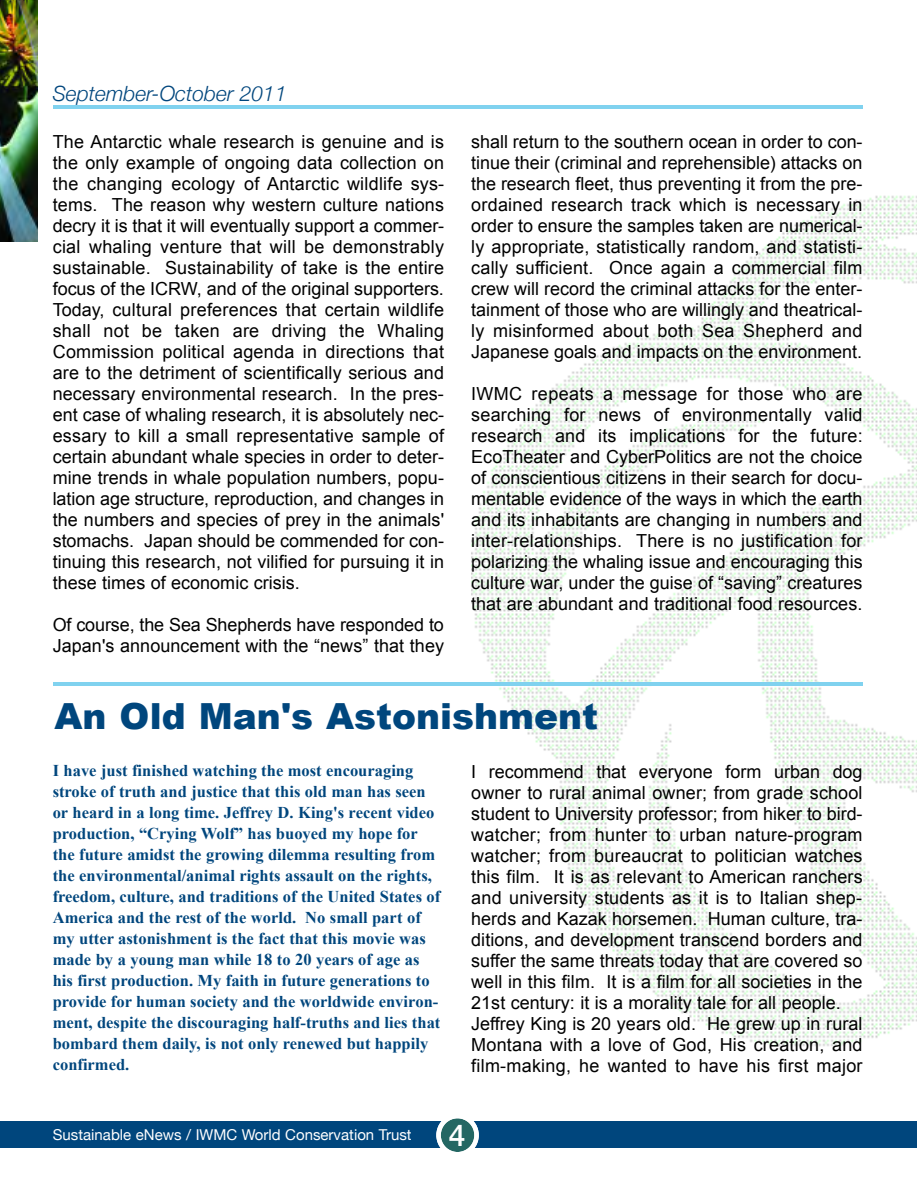
<style>
.page{position:relative;width:918px;height:1188px;background:#fff}
.page>*{position:absolute;margin:0;border:0;box-sizing:border-box;transform-origin:0 0}
.t1{font:900 36px "Arial";color:#00467d}
.t2{font:italic 300 21px "Helvetica Neue";color:#00467d}
.t3{font:18px/21px "Arial";letter-spacing:.005em;color:#000;text-align:justify}
.t4{font:700 16.5px/21px "Times New Roman";color:#00467d}
.t5{font:15px "Helvetica Neue";color:#fff}
.s1{font-weight:500;font-size:30px}
</style>
<div class="page">
<img style="left:636px;top:195px;width:281px;height:146px">
<img style="left:471px;top:342px;width:446px;height:705px">
<hr style="left:53px;top:105px;width:810px;height:3px;background:#80d2ef">
<div style="left:0;top:1121px;width:917px;height:27px;background:#00467d"></div>
<svg style="left:436px;top:1118px;width:43px;height:34px"></svg>
<img style="left:0;top:0;width:38px;height:242px">
<hr style="left:53px;top:683px;width:810px;height:3px;background:#80d2ef">
<p class="t2" style="left:53px;top:81px;width:235px">September-October 2011</p>
<p class="t3" style="left:53px;top:131px;width:393px">The Antarctic whale research is genuine and is the only example of ongoing data collection on the changing ecology of Antarctic wildlife sys&shy;tems. The reason why western culture nations decry it is that it will eventually support a commer&shy;cial whaling venture that will be demonstrably sustainable. Sustainability of take is the entire focus of the ICRW, and of the original supporters.<br>Today, cultural preferences that certain wildlife shall not be taken are driving the Whaling Commission political agenda in directions that are to the detriment of scientifically serious and necessary environmental research. In the pres&shy;ent case of whaling research, it is absolutely nec&shy;essary to kill a small representative sample of certain abundant whale species in order to deter&shy;mine trends in whale population numbers, popu&shy;lation age structure, reproduction, and changes in the numbers and species of prey in the animals' stomachs. Japan should be commended for con&shy;tinuing this research, not vilified for pursuing it in these times of economic crisis.</p>
<p class="t3" style="left:53px;top:614px;width:393px">Of course, the Sea Shepherds have responded to<br>Japan's announcement with the “news” that they</p>
<p class="t3" style="left:471px;top:131px;width:393px">shall return to the southern ocean in order to con&shy;tinue their (criminal and reprehensible) attacks on the research fleet, thus preventing it from the pre&shy;ordained research track which is necessary in order to ensure the samples taken are numerical&shy;ly appropriate, statistically random, and statisti&shy;cally sufficient. Once again a commercial film crew will record the criminal attacks for the enter&shy;tainment of those who are willingly and theatrical&shy;ly misinformed about both Sea Shepherd and Japanese goals and impacts on the environment.</p>
<p class="t3" style="left:471px;top:383px;width:393px">IWMC repeats a message for those who are searching for news of environmentally valid research and its implications for the future:<br>EcoTheater and CyberPolitics are not the choice of conscientious citizens in their search for docu&shy;mentable evidence of the ways in which the earth and its inhabitants are changing in numbers and inter-relationships. There is no justification for polarizing the whaling issue and encouraging this culture war, under the guise of “saving” creatures that are abundant and traditional food resources.</p>
<h1 class="t1" style="left:55px;top:690px;width:545px">An Old Man's Astonishment</h1>
<p class="t4" style="left:53px;top:760px;width:389px">I have just finished watching the most encouraging stroke of truth and justice that this old man has seen or heard in a long time. Jeffrey D. King's recent video production, “Crying Wolf” has buoyed my hope for the future amidst the growing dilemma resulting from the environmental/animal rights assault on the rights, freedom, culture, and traditions of the United States of America and the rest of the world. No small part of my utter astonishment is the fact that this movie was made by a young man while 18 to 20 years of age as his first production. My faith in future generations to provide for human society and the worldwide environ&shy;ment, despite the discouraging half-truths and lies that bombard them daily, is not only renewed but happily confirmed.</p>
<p class="t3" style="left:471px;top:761px;width:393px;text-align:left">I recommend that everyone form urban dog owner to rural animal owner; from grade school student to University professor; from hiker to bird&shy;watcher; from hunter to urban nature-program watcher; from bureaucrat to politician watches this film. It is as relevant to American ranchers and university students as it is to Italian shep&shy;herds and Kazak horsemen. Human culture, tra&shy;ditions, and development transcend borders and suffer the same threats today that are covered so well in this film. It is a film for all societies in the 21st century: it is a morality tale for all people.<br>Jeffrey King is 20 years old. He grew up in rural Montana with a love of God, His creation, and film-making, he wanted to have his first major</p>
<p class="t5" style="left:53px;top:1126px;width:414px">Sustainable eNews / IWMC World Conservation Trust <span class="s1">4</span></p>
</div>
